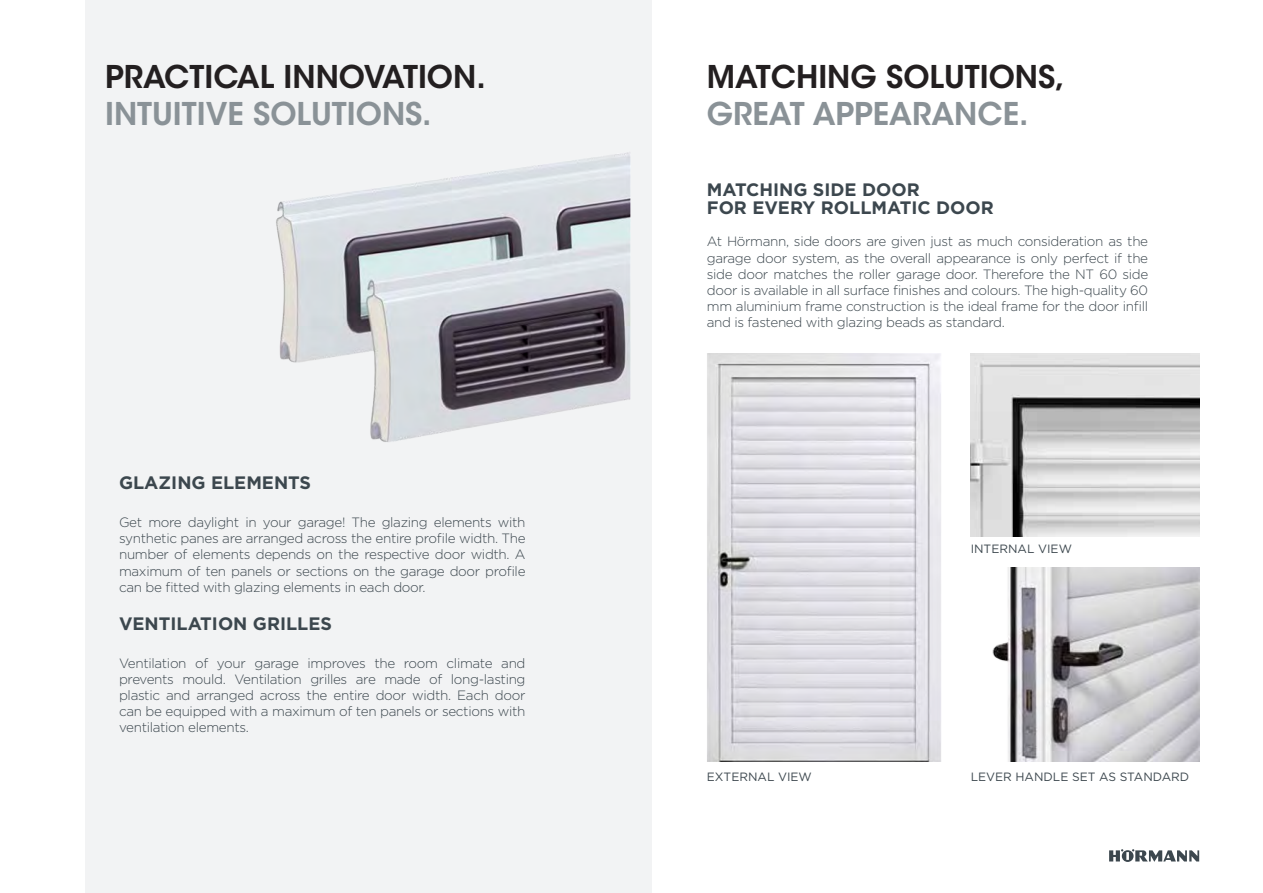
<style>
.page{position:relative;width:1263px;height:893px;background:#fff}
.page>*{position:absolute;margin:0;border:0;box-sizing:border-box;transform-origin:0 0}
.t1{font:600 31.2px "ITC Avant Garde Std";color:#231f20}
.t2{font:600 31.2px "ITC Avant Garde Std";color:#8a9297}
.t3{font:700 18px "Gotham Pro";color:#3c474e}
.t4{font:300 13.5px/16.2px "Gotham Pro";letter-spacing:-.025em;color:#3c474e;text-align:justify}
.t5{font:12px "Gotham Pro";color:#3c474e}
</style>
<div class="page">
<div style="left:85px;top:0;width:566px;height:893px;background:#f2f3f4"></div>
<img style="left:276px;top:152px;width:355px;height:290px">
<img style="left:707px;top:353px;width:234px;height:408px">
<img style="left:971px;top:353px;width:228px;height:183px">
<img style="left:992px;top:568px;width:207px;height:193px">
<svg style="left:1109px;top:849px;width:90px;height:13px"></svg>
<p class="t1" style="left:105px;top:57px;width:382px">PRACTICAL INNOVATION.</p>
<p class="t2" style="left:105px;top:94px;width:328px">INTUITIVE SOLUTIONS.</p>
<p class="t3" style="left:119px;top:473px;width:194px">GLAZING ELEMENTS</p>
<p class="t4" style="left:119px;top:514px;width:408px">Get more daylight in your garage! The glazing elements with synthetic panes are arranged across the entire profile width. The number of elements depends on the respective door width. A maximum of ten panels or sections on the garage door profile can be fitted with glazing elements in each door.</p>
<p class="t3" style="left:119px;top:613px;width:214px">VENTILATION GRILLES</p>
<p class="t4" style="left:119px;top:655px;width:408px">Ventilation of your garage improves the room climate and prevents mould. Ventilation grilles are made of long-lasting plastic and arranged across the entire door width. Each door can be equipped with a maximum of ten panels or sections with ventilation elements.</p>
<p class="t1" style="left:707px;top:57px;width:360px">MATCHING SOLUTIONS,</p>
<p class="t2" style="left:707px;top:94px;width:323px">GREAT APPEARANCE.</p>
<p class="t3" style="left:707px;top:179px;width:214px">MATCHING SIDE DOOR</p>
<p class="t3" style="left:707px;top:197px;width:288px">FOR EVERY ROLLMATIC DOOR</p>
<p class="t4" style="left:707px;top:234px;width:443px">At Hörmann, side doors are given just as much consideration as the garage door system, as the overall appearance is only perfect if the side door matches the roller garage door. Therefore the NT 60 side door is available in all surface finishes and colours. The high-quality 60 mm aluminium frame construction is the ideal frame for the door infill and is fastened with glazing beads as standard.</p>
<p class="t5" style="left:707px;top:770px;width:107px">EXTERNAL VIEW</p>
<p class="t5" style="left:971px;top:542px;width:103px">INTERNAL VIEW</p>
<p class="t5" style="left:971px;top:770px;width:220px">LEVER HANDLE SET AS STANDARD</p>
</div>
